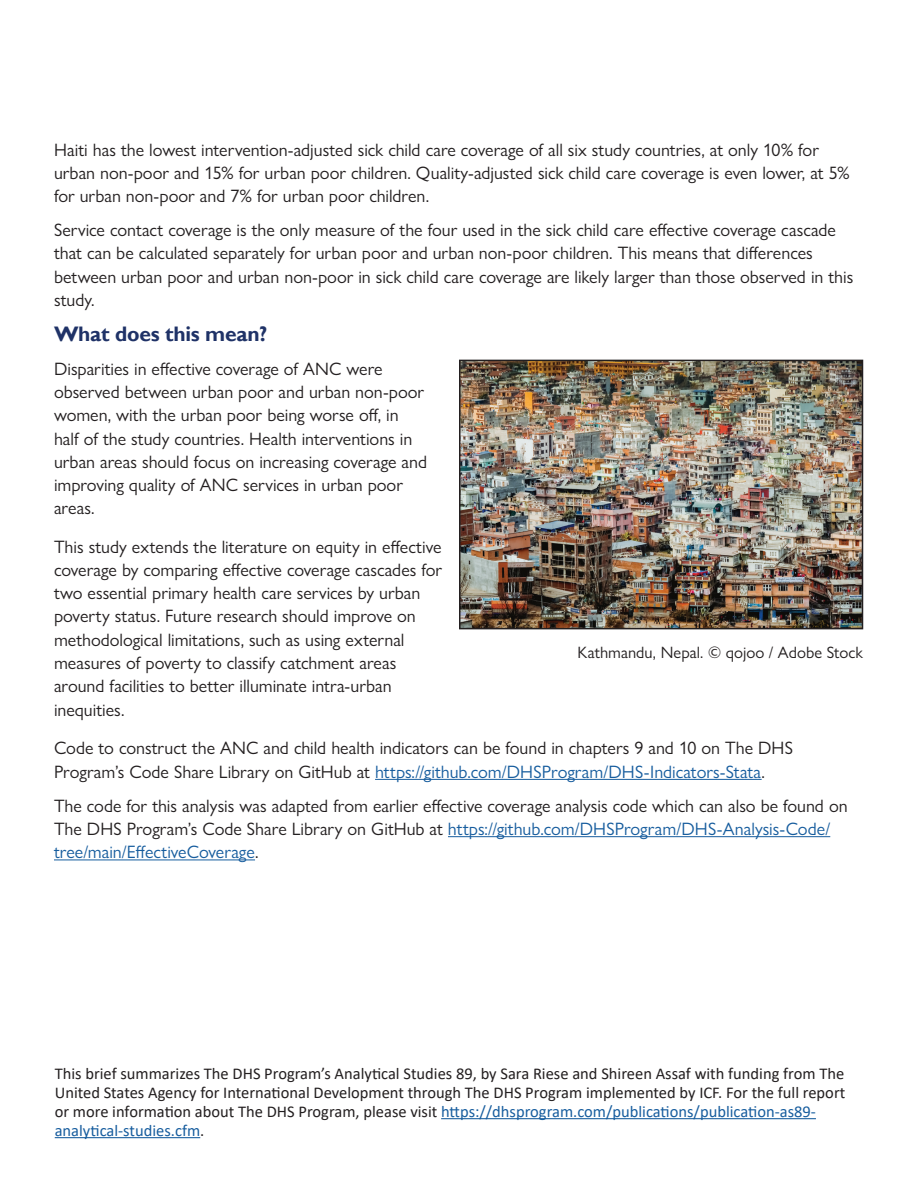
<style>
.page{position:relative;width:918px;height:1188px;background:#fff}
.page>*{position:absolute;margin:0;border:0;box-sizing:border-box;transform-origin:0 0}
.subheading{font:700 21px "Gill Sans";letter-spacing:-.01em;color:#1f3267}
.Body_Text{font:18px/23.2px "Gill Sans Nova";color:#231f20}
.subheading-2{font:18px/23.2px "Gill Sans Nova";color:#231f20}
.t1{font:16.5px/18.9px "Calibri";color:#231f20;text-align:justify}
.Body_Text-2{font:16.5px "Gill Sans Nova";color:#231f20}
.t2{font:16.5px "Calibri";color:#175d9e}
.s1{color:#175d9e}
.s2{color:#231f20}
</style>
<div class="page">
<hr style="left:441px;top:1118px;width:375px;height:1px;background:#175d9e">
<hr style="left:55px;top:1137px;width:145px;height:1px;background:#175d9e">
<hr style="left:375px;top:779px;width:387px;height:1px;background:#175d9e">
<hr style="left:448px;top:836px;width:382px;height:1px;background:#175d9e">
<hr style="left:54px;top:859px;width:201px;height:1px;background:#175d9e">
<img style="left:462px;top:363px;width:398px;height:263px">
<div style="left:459px;top:360px;width:404px;height:269px;border:2px solid #231f20"></div>
<p class="subheading-2" style="left:54px;top:138px;width:797px">Haiti has the lowest intervention-adjusted sick child care coverage of all six study countries, at only 10% for urban non-poor and 15% for urban poor children. Quality-adjusted sick child care coverage is even lower, at 5% for urban non-poor and 7% for urban poor children.</p>
<p class="subheading-2" style="left:54px;top:218px;width:801px">Service contact coverage is the only measure of the four used in the sick child care effective coverage cascade that can be calculated separately for urban poor and urban non-poor children. This means that differences between urban poor and urban non-poor in sick child care coverage are likely larger than those observed in this study.</p>
<p class="subheading" style="left:54px;top:321px;width:215px">What does this mean?</p>
<p class="Body_Text" style="left:54px;top:357px;width:375px">Disparities in effective coverage of ANC were observed between urban poor and urban non-poor women, with the urban poor being worse off, in half of the study countries. Health interventions in urban areas should focus on increasing coverage and improving quality of ANC services in urban poor areas.</p>
<p class="Body_Text" style="left:54px;top:535px;width:390px">This study extends the literature on equity in effective coverage by comparing effective coverage cascades for two essential primary health care services by urban poverty status. Future research should improve on methodological limitations, such as using external measures of poverty to classify catchment areas around facilities to better illuminate intra-urban inequities.</p>
<p class="Body_Text" style="left:54px;top:736px;width:741px">Code to construct the ANC and child health indicators can be found in chapters 9 and 10 on The DHS<br>Program’s Code Share Library on GitHub at <span class="s1">https://github.com/DHSProgram/DHS-Indicators-Stata</span>.</p>
<p class="Body_Text" style="left:54px;top:794px;width:795px">The code for this analysis was adapted from earlier effective coverage analysis code which can also be found on<br>The DHS Program’s Code Share Library on GitHub at <span class="s1">https://github.com/DHSProgram/DHS-Analysis-Code/ tree/main/EffectiveCoverage</span>.</p>
<p class="Body_Text-2" style="left:578px;top:642px;width:287px">Kathmandu, Nepal. © qojoo / Adobe Stock</p>
<p class="t1" style="left:55px;top:1064px;width:792px">This brief summarizes The DHS Program’s Analytical Studies 89, by Sara Riese and Shireen Assaf with funding from The United States Agency for International Development through The DHS Program implemented by ICF. For the full report or more information about The DHS Program, please visit <span class="s1">https://dhsprogram.com/publications/publication-as89-</span></p>
<p class="t2" style="left:55px;top:1119px;width:151px">analytical-studies.cfm<span class="s2">.</span></p>
</div>
